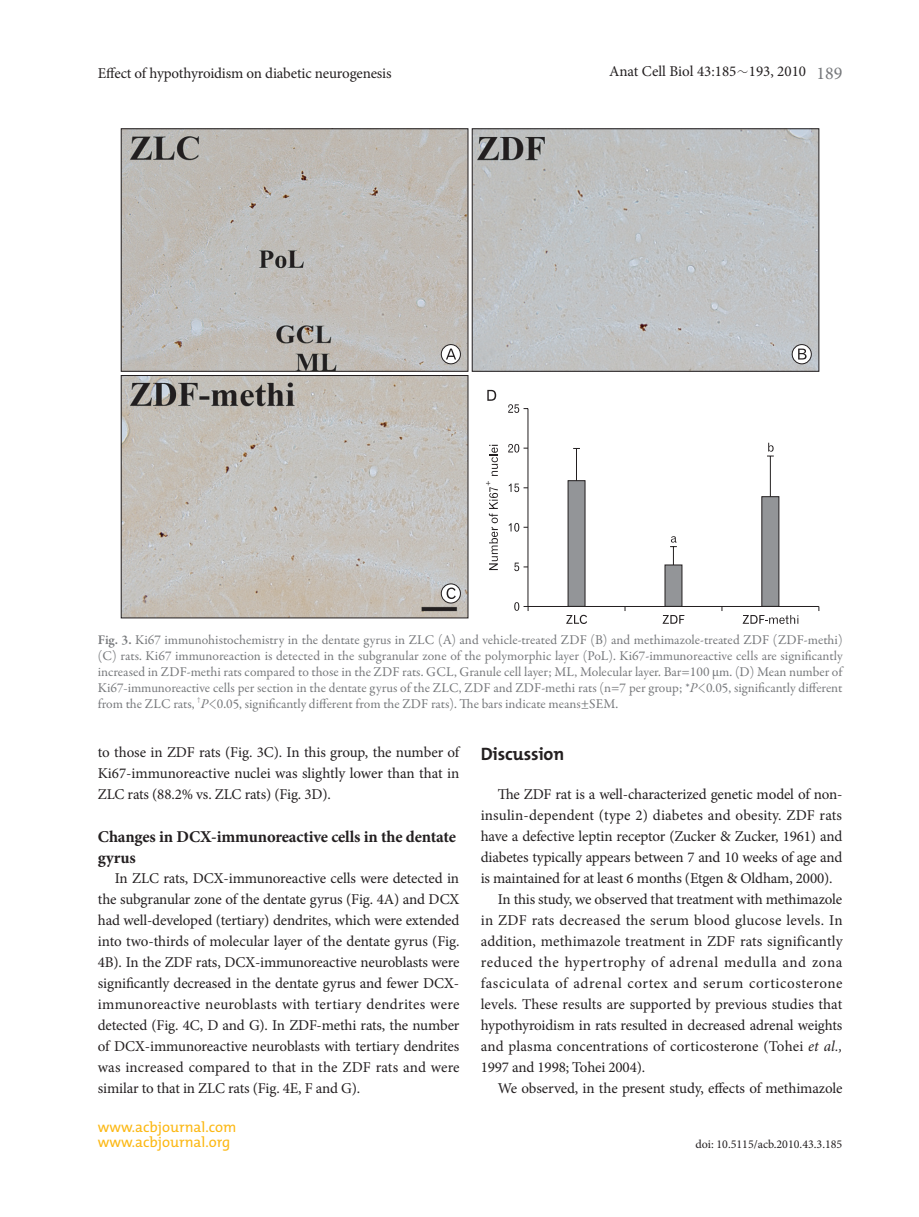
<style>
.page{position:relative;width:919px;height:1217px;background:#fff}
.page>*{position:absolute;margin:0;border:0;box-sizing:border-box;transform-origin:0 0}
.대제목{font:700 18px "The Mix";letter-spacing:-.01em;color:#231f20}
._1{font:700 16.5px/21px "Minion Pro";letter-spacing:-.01em;color:#231f20}
.본문{font:15px/21px "Minion Pro";letter-spacing:-.01em;color:#231f20;text-align:justify}
.t1{font:14.7px/15px "The Mix";color:#fcb814}
.캡션{font:13.5px/16.2px "Garamond Premr Pro";letter-spacing:-.005em;color:#76787b;text-align:justify}
.t2{font:12px "Minion Pro";color:#231f20}
.캡션-2{font:7.8px "Garamond Premr Pro";color:#76787b}
.s1{font-family:"YDIY Mj O310"}
.s2{font-size:18px;color:#76787b}
.s3{font-weight:600}
.s4{font-family:"Minion Pro"}
.s5{font-family:"Garamond"}
.s6{font-style:italic}
.s7{font-family:"Batang"}
</style>
<div class="page">
<svg style="left:121px;top:128px;width:698px;height:490px;background:#c2c0be"></svg>
<svg style="left:441px;top:344px;width:19px;height:20px"></svg>
<div style="left:441px;top:344px;width:19px;height:20px;border:1px solid #231f20;border-radius:50%"></div>
<svg style="left:446px;top:348px;width:10px;height:11px"></svg>
<svg style="left:792px;top:344px;width:19px;height:20px"></svg>
<div style="left:791px;top:344px;width:20px;height:20px;border:1px solid #231f20;border-radius:50%"></div>
<svg style="left:798px;top:348px;width:8px;height:11px"></svg>
<svg style="left:441px;top:583px;width:19px;height:20px"></svg>
<div style="left:441px;top:583px;width:19px;height:20px;border:1px solid #231f20;border-radius:50%"></div>
<svg style="left:446px;top:587px;width:10px;height:12px"></svg>
<svg style="left:486px;top:444px;width:12px;height:126px"></svg>
<svg style="left:522px;top:407px;width:297px;height:200px"></svg>
<svg style="left:566px;top:614px;width:21px;height:10px"></svg>
<svg style="left:508px;top:404px;width:11px;height:9px"></svg>
<svg style="left:514px;top:602px;width:5px;height:8px"></svg>
<svg style="left:742px;top:615px;width:56px;height:8px"></svg>
<svg style="left:662px;top:615px;width:22px;height:8px"></svg>
<svg style="left:508px;top:444px;width:20px;height:8px"></svg>
<svg style="left:508px;top:483px;width:20px;height:9px"></svg>
<svg style="left:508px;top:523px;width:20px;height:8px"></svg>
<svg style="left:514px;top:562px;width:14px;height:9px"></svg>
<svg style="left:487px;top:390px;width:9px;height:11px"></svg>
<hr style="left:576px;top:448px;width:1px;height:41px;background:#231f20">
<hr style="left:769px;top:456px;width:1px;height:66px;background:#231f20">
<div style="left:567px;top:480px;width:18px;height:126px;background:#939598;border:1px solid #231f20"></div>
<div style="left:664px;top:564px;width:18px;height:42px;background:#939598;border:1px solid #231f20"></div>
<div style="left:761px;top:496px;width:18px;height:110px;background:#939598;border:1px solid #231f20"></div>
<svg style="left:670px;top:536px;width:6px;height:30px"></svg>
<svg style="left:767px;top:442px;width:6px;height:14px"></svg>
<p class="본문" style="left:98px;top:63px;width:295px">Effect of hypothyroidism on diabetic neurogenesis</p>
<p class="본문" style="left:609px;top:61px;width:235px">Anat Cell Biol 43:185<span class="s1">~</span>193, 2010 <span class="s2">189</span></p>
<p class="캡션" style="left:98px;top:631px;width:746px"><span class="s3">Fig. 3.</span> Ki67 immunohistochemistry in the dentate gyrus in ZLC (A) and vehicle-treated ZDF (B) and methimazole-treated ZDF (ZDF-methi) (C) rats. Ki67 immunoreaction is detected in the subgranular zone of the polymorphic layer (PoL). Ki67-immunoreactive cells are significantly increased in ZDF-methi rats compared to those in the ZDF rats. GCL, Granule cell layer; ML, Molecular layer. Bar=100 <span class="s4">μ</span>m. (D) Mean number of Ki67<span class="s5">-</span>immunoreactive cells per section in the dentate gyrus of the ZLC, ZDF and ZDF-methi rats (n=7 per group; *<span class="s6">P</span><span class="s7">&lt;</span>0.05, significantly different from the ZLC rats,</p>
<p class="캡션-2" style="left:197px;top:694px;width:5px">†</p>
<p class="캡션" style="left:201px;top:696px;width:419px"><span class="s6">P</span><span class="s7">&lt;</span>0.05, significantly different from the ZDF rats). The bars indicate means±SEM.</p>
<p class="본문" style="left:98px;top:741px;width:363px">to those in ZDF rats (Fig. 3C). In this group, the number of Ki67-immunoreactive nuclei was slightly lower than that in ZLC rats (88.2% vs. ZLC rats) (Fig. 3D).</p>
<p class="_1" style="left:98px;top:826px;width:359px">Changes in DCX-immunoreactive cells in the dentate gyrus</p>
<p class="본문" style="left:98px;top:867px;width:363px;text-indent:17px">In ZLC rats, DCX-immunoreactive cells were detected in the subgranular zone of the dentate gyrus (Fig. 4A) and DCX had well-developed (tertiary) dendrites, which were extended into two-thirds of molecular layer of the dentate gyrus (Fig.<br>4B). In the ZDF rats, DCX-immunoreactive neuroblasts were significantly decreased in the dentate gyrus and fewer DCX&shy;immunoreactive neuroblasts with tertiary dendrites were detected (Fig. 4C, D and G). In ZDF-methi rats, the number of DCX-immunoreactive neuroblasts with tertiary dendrites was increased compared to that in the ZDF rats and were similar to that in ZLC rats (Fig. 4E, F and G).</p>
<p class="대제목" style="left:480px;top:738px;width:85px">Discussion</p>
<p class="본문" style="left:480px;top:783px;width:363px;text-indent:17px">The ZDF rat is a well-characterized genetic model of non&shy;insulin-dependent (type 2) diabetes and obesity. ZDF rats have a defective leptin receptor (Zucker &amp; Zucker, 1961) and diabetes typically appears between 7 and 10 weeks of age and is maintained for at least 6 months (Etgen &amp; Oldham, 2000).</p>
<p class="본문" style="left:480px;top:888px;width:363px;text-indent:17px">In this study, we observed that treatment with methimazole in ZDF rats decreased the serum blood glucose levels. In addition, methimazole treatment in ZDF rats significantly reduced the hypertrophy of adrenal medulla and zona fasciculata of adrenal cortex and serum corticosterone levels. These results are supported by previous studies that hypothyroidism in rats resulted in decreased adrenal weights and plasma concentrations of corticosterone (Tohei <span class="s6">et al., </span>1997 and 1998; Tohei 2004).</p>
<p class="본문" style="left:497px;top:1077px;width:346px">We observed, in the present study, effects of methimazole</p>
<p class="t1" style="left:98px;top:1119px;width:140px">www.acbjournal.com www.acbjournal.org</p>
<p class="t2" style="left:695px;top:1135px;width:148px">doi: 10.5115/acb.2010.43.3.185</p>
</div>
